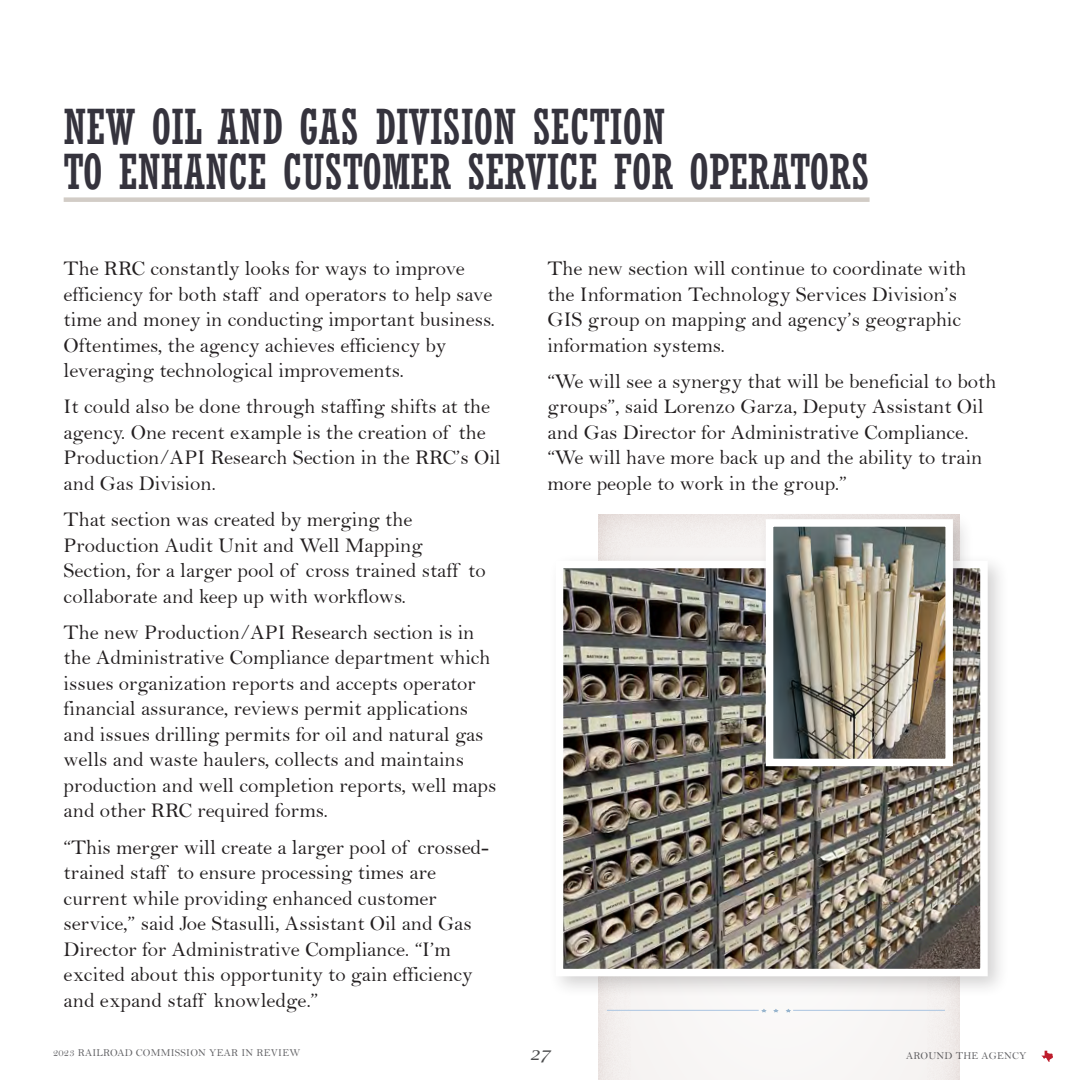
<style>
.page{position:relative;width:1080px;height:1080px;background:#fff}
.page>*{position:absolute;margin:0;border:0;box-sizing:border-box;transform-origin:0 0}
.Article_Title{font:condensed 48px/45px "Rockwell";color:#35333d}
.t1{font:21px/25.5px "Bell";color:#231f20}
.t2{font:italic 18px "Lucida Calligraphy";color:#4b4c4d}
.t3{font:10.5px "Bell";letter-spacing:.02em;color:#636366}
</style>
<div class="page">
<div style="left:589px;top:509px;width:372px;height:571px;background:#784033;opacity:.26"></div>
<div style="left:64px;top:197px;width:806px;height:5px;background:#d2ccc6"></div>
<div style="left:547px;top:552px;width:463px;height:446px;background:#231f20;opacity:.2"></div>
<img style="left:565px;top:570px;width:414px;height:397px">
<div style="left:556px;top:561px;width:432px;height:415px;border:8px solid #fff"></div>
<div style="left:757px;top:511px;width:218px;height:277px;background:#231f20;opacity:.2"></div>
<img style="left:775px;top:528px;width:169px;height:229px">
<div style="left:766px;top:519px;width:187px;height:247px;border:8px solid #fff"></div>
<hr style="left:607px;top:1010px;width:152px;height:1px;background:#b3cae3">
<svg style="left:786px;top:1009px;width:5px;height:3px"></svg>
<svg style="left:761px;top:1009px;width:6px;height:3px"></svg>
<hr style="left:793px;top:1010px;width:152px;height:1px;background:#b3cae3">
<svg style="left:773px;top:1009px;width:6px;height:3px"></svg>
<svg style="left:1041px;top:1051px;width:12px;height:11px"></svg>
<h2 class="Article_Title" style="left:64px;top:105px;width:807px">NEW OIL AND GAS DIVISION SECTION<br>TO ENHANCE CUSTOMER SERVICE FOR OPERATORS</h2>
<p class="t1" style="left:64px;top:256px;width:433px">The RRC constantly looks for ways to improve efficiency for both staff and operators to help save time and money in conducting important business.<br>Oftentimes, the agency achieves efficiency by leveraging technological improvements.</p>
<p class="t1" style="left:64px;top:394px;width:439px">It could also be done through staffing shifts at the agency. One recent example is the creation of the Production/API Research Section in the RRC’s Oil and Gas Division.</p>
<p class="t1" style="left:64px;top:507px;width:424px">That section was created by merging the Production Audit Unit and Well Mapping Section, for a larger pool of cross trained staff to collaborate and keep up with workflows.</p>
<p class="t1" style="left:64px;top:619px;width:434px">The new Production/API Research section is in the Administrative Compliance department which issues organization reports and accepts operator financial assurance, reviews permit applications and issues drilling permits for oil and natural gas wells and waste haulers, collects and maintains production and well completion reports, well maps and other RRC required forms.</p>
<p class="t1" style="left:64px;top:834px;width:426px">“This merger will create a larger pool of crossed&shy;trained staff to ensure processing times are current while providing enhanced customer service,” said Joe Stasulli, Assistant Oil and Gas Director for Administrative Compliance. “I’m excited about this opportunity to gain efficiency and expand staff knowledge.”</p>
<p class="t1" style="left:548px;top:256px;width:421px">The new section will continue to coordinate with the Information Technology Services Division’s GIS group on mapping and agency’s geographic information systems.</p>
<p class="t1" style="left:548px;top:368px;width:450px">“We will see a synergy that will be beneficial to both groups”, said Lorenzo Garza, Deputy Assistant Oil and Gas Director for Administrative Compliance. “We will have more back up and the ability to train more people to work in the group.”</p>
<p class="t3" style="left:53px;top:1046px;width:249px">2023 RAILROAD COMMISSION YEAR IN REVIEW</p>
<p class="t3" style="left:906px;top:1049px;width:9px">Aroun</p>
<p class="t3" style="left:945px;top:1049px;width:61px">d the agency</p>
<p class="t2" style="left:530px;top:1043px;width:22px">27</p>
</div>
